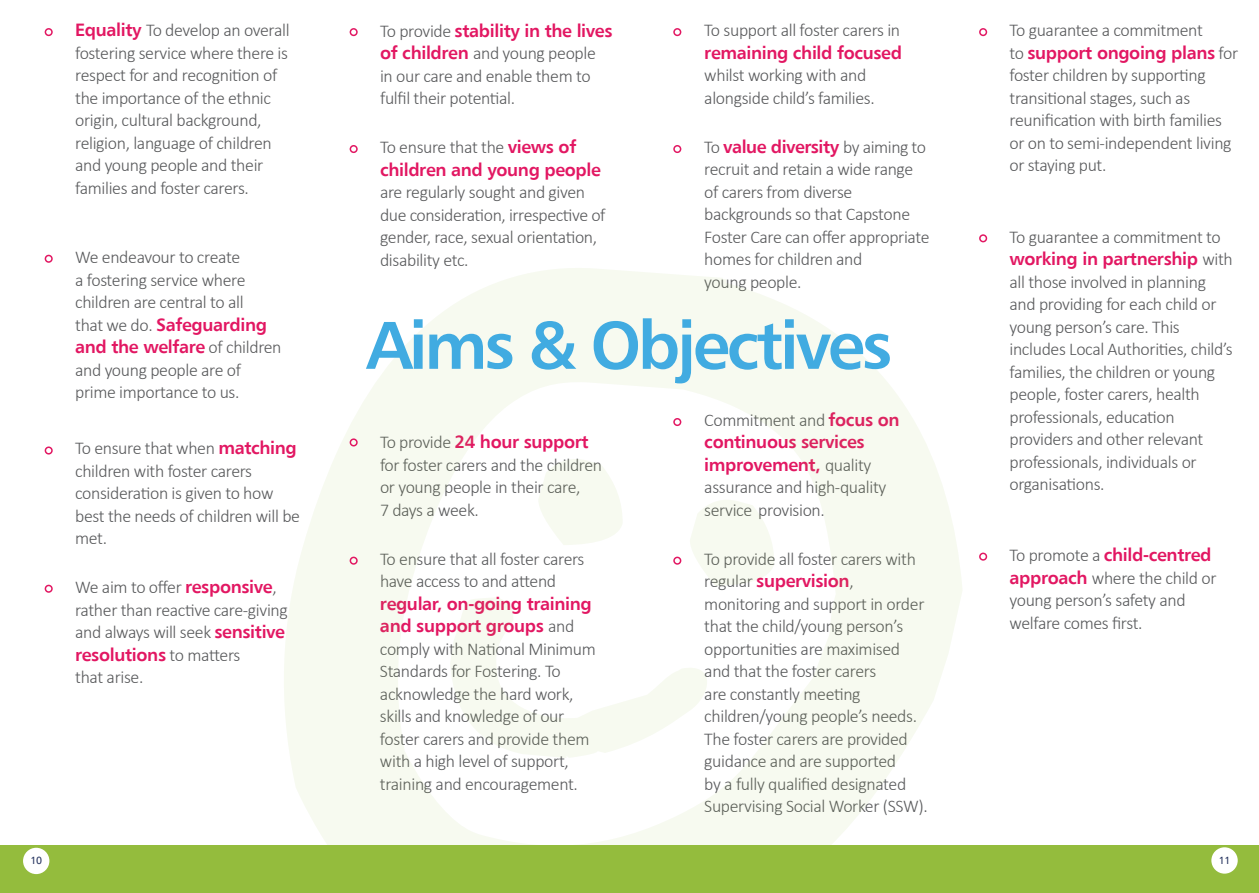
<style>
.page{position:relative;width:1259px;height:893px;background:#fff}
.page>*{position:absolute;margin:0;border:0;box-sizing:border-box;transform-origin:0 0}
.t1{font:700 67.5px "Humanist 777 BT";letter-spacing:-.05em;color:#41abe1}
.t2{font:300 18px/22.5px "Calibri";letter-spacing:-.02em;color:#58595b}
.t3{font:700 18px/22.5px "Humanist 777 BT";letter-spacing:-.02em;color:#e21762}
.t4{font:10.5px "Humanist 777 BT";color:#22305c}
.s1{font-family:"Humanist 777 BT";font-weight:700;color:#e21762}
.s2{font-family:"Calibri";font-weight:300;color:#58595b}
</style>
<div class="page">
<svg style="left:284px;top:268px;width:678px;height:577px;fill:#f9fbf5"></svg>
<svg style="left:538px;top:456px;width:85px;height:89px"></svg>
<svg style="left:689px;top:497px;width:85px;height:89px"></svg>
<svg style="left:450px;top:597px;width:267px;height:161px"></svg>
<div style="left:0;top:845px;width:1259px;height:48px;background:#94bc3d"></div>
<div style="left:23px;top:848px;width:26px;height:26px;background:#fff;border-radius:50%"></div>
<div style="left:1211px;top:847px;width:26px;height:27px;background:#fff;border-radius:50%"></div>
<div style="left:45px;top:28px;width:8px;height:8px;border:2px solid #e21762;border-radius:50%"></div>
<div style="left:45px;top:255px;width:8px;height:8px;border:2px solid #e21762;border-radius:50%"></div>
<div style="left:45px;top:446px;width:8px;height:9px;border:2px solid #e21762;border-radius:50%"></div>
<div style="left:45px;top:585px;width:8px;height:8px;border:2px solid #e21762;border-radius:50%"></div>
<div style="left:350px;top:28px;width:8px;height:8px;border:2px solid #e21762;border-radius:50%"></div>
<div style="left:350px;top:145px;width:8px;height:8px;border:2px solid #e21762;border-radius:50%"></div>
<div style="left:350px;top:438px;width:8px;height:8px;border:2px solid #e21762;border-radius:50%"></div>
<div style="left:350px;top:557px;width:8px;height:8px;border:2px solid #e21762;border-radius:50%"></div>
<div style="left:673px;top:28px;width:8px;height:8px;border:2px solid #e21762;border-radius:50%"></div>
<div style="left:673px;top:145px;width:8px;height:8px;border:2px solid #e21762;border-radius:50%"></div>
<div style="left:673px;top:418px;width:8px;height:8px;border:2px solid #e21762;border-radius:50%"></div>
<div style="left:673px;top:557px;width:8px;height:8px;border:2px solid #e21762;border-radius:50%"></div>
<div style="left:979px;top:28px;width:8px;height:8px;border:2px solid #e21762;border-radius:50%"></div>
<div style="left:979px;top:234px;width:8px;height:8px;border:2px solid #e21762;border-radius:50%"></div>
<div style="left:979px;top:553px;width:8px;height:8px;border:2px solid #e21762;border-radius:50%"></div>
<p class="t2" style="left:75px;top:19px;width:216px"><span class="s1">Equality</span> To develop an overall fostering service where there is respect for and recognition of the importance of the ethnic origin, cultural background, religion, language of children and young people and their families and foster carers.</p>
<p class="t2" style="left:75px;top:246px;width:172px">We endeavour to create a fostering service where children are central to all</p>
<p class="t3" style="left:75px;top:313px;width:208px"><span class="s2">that we do.</span> Safeguarding and the welfare <span class="s2">of children</span></p>
<p class="t2" style="left:75px;top:358px;width:168px">and young people are of prime importance to us.</p>
<p class="t2" style="left:75px;top:437px;width:226px">To ensure that when <span class="s1">matching </span>children with foster carers consideration is given to how best the needs of children will be met.</p>
<p class="t2" style="left:75px;top:576px;width:214px">We aim to offer <span class="s1">responsive</span>, rather than reactive care-giving and always will seek <span class="s1">sensitive</span></p>
<p class="t3" style="left:75px;top:643px;width:167px">resolutions <span class="s2">to matters</span></p>
<p class="t2" style="left:75px;top:666px;width:70px">that arise.</p>
<p class="t3" style="left:380px;top:19px;width:234px"><span class="s2">To provide</span> stability in the lives</p>
<p class="t2" style="left:380px;top:42px;width:217px"><span class="s1">of children</span> and young people in our care and enable them to fulfil their potential.</p>
<p class="t2" style="left:380px;top:136px;width:198px">To ensure that the <span class="s1">views of</span></p>
<p class="t3" style="left:380px;top:158px;width:222px">children and young people</p>
<p class="t2" style="left:380px;top:181px;width:227px">are regularly sought and given due consideration, irrespective of gender, race, sexual orientation, disability etc.</p>
<p class="t2" style="left:704px;top:19px;width:197px">To support all foster carers in</p>
<p class="t3" style="left:704px;top:41px;width:199px">remaining child focused</p>
<p class="t2" style="left:704px;top:64px;width:172px">whilst working with and alongside child’s families.</p>
<p class="t3" style="left:704px;top:135px;width:223px"><span class="s2">To</span> value diversity <span class="s2">by aiming to</span></p>
<p class="t2" style="left:704px;top:158px;width:227px">recruit and retain a wide range of carers from diverse backgrounds so that Capstone<br>Foster Care can offer appropriate homes for children and<br>young people.</p>
<h1 class="t1" style="left:366px;top:303px;width:527px">Aims &amp; Objectives</h1>
<p class="t3" style="left:380px;top:430px;width:210px"><span class="s2">To provide</span> 24 hour support</p>
<p class="t2" style="left:380px;top:453px;width:224px">for foster carers and the children or young people in their care,<br>7 days a week.</p>
<p class="t2" style="left:380px;top:547px;width:206px">To ensure that all foster carers have access to and attend</p>
<p class="t3" style="left:380px;top:592px;width:213px">regular, on-going training and support groups <span class="s2">and</span></p>
<p class="t2" style="left:380px;top:637px;width:217px">comply with National Minimum<br>Standards for Fostering. To acknowledge the hard work, skills and knowledge of our foster carers and provide them with a high level of support, training and encouragement.</p>
<p class="t2" style="left:704px;top:408px;width:197px">Commitment and <span class="s1">focus on</span></p>
<p class="t3" style="left:704px;top:430px;width:169px">continuous services improvement, <span class="s2">quality</span></p>
<p class="t2" style="left:704px;top:476px;width:184px">assurance and high-quality service provision.</p>
<p class="t2" style="left:704px;top:547px;width:213px">To provide all foster carers with</p>
<p class="t3" style="left:704px;top:569px;width:151px"><span class="s2">regular</span> supervision<span class="s2">,</span></p>
<p class="t2" style="left:704px;top:592px;width:225px">monitoring and support in order that the child/young person’s opportunities are maximised and that the foster carers<br>are constantly meeting children/young people’s needs.<br>The foster carers are provided guidance and are supported<br>by a fully qualified designated<br>Supervising Social Worker (SSW).</p>
<p class="t2" style="left:1009px;top:19px;width:195px">To guarantee a commitment</p>
<p class="t3" style="left:1009px;top:41px;width:230px"><span class="s2">to</span> support ongoing plans <span class="s2">for</span></p>
<p class="t2" style="left:1009px;top:64px;width:224px">foster children by supporting transitional stages, such as reunification with birth families or on to semi-independent living or staying put.</p>
<p class="t2" style="left:1009px;top:225px;width:213px">To guarantee a commitment to</p>
<p class="t3" style="left:1009px;top:247px;width:225px">working in partnership <span class="s2">with</span></p>
<p class="t2" style="left:1009px;top:270px;width:225px">all those involved in planning and providing for each child or young person’s care. This includes Local Authorities, child’s families, the children or young people, foster carers, health professionals, education providers and other relevant professionals, individuals or organisations.</p>
<p class="t3" style="left:1009px;top:543px;width:204px"><span class="s2">To promote a</span> child-centred</p>
<p class="t2" style="left:1009px;top:566px;width:208px"><span class="s1">approach</span> where the child or young person’s safety and welfare comes first.</p>
<p class="t4" style="left:30px;top:854px;width:13px">10</p>
<p class="t4" style="left:1218px;top:854px;width:13px">11</p>
</div>
